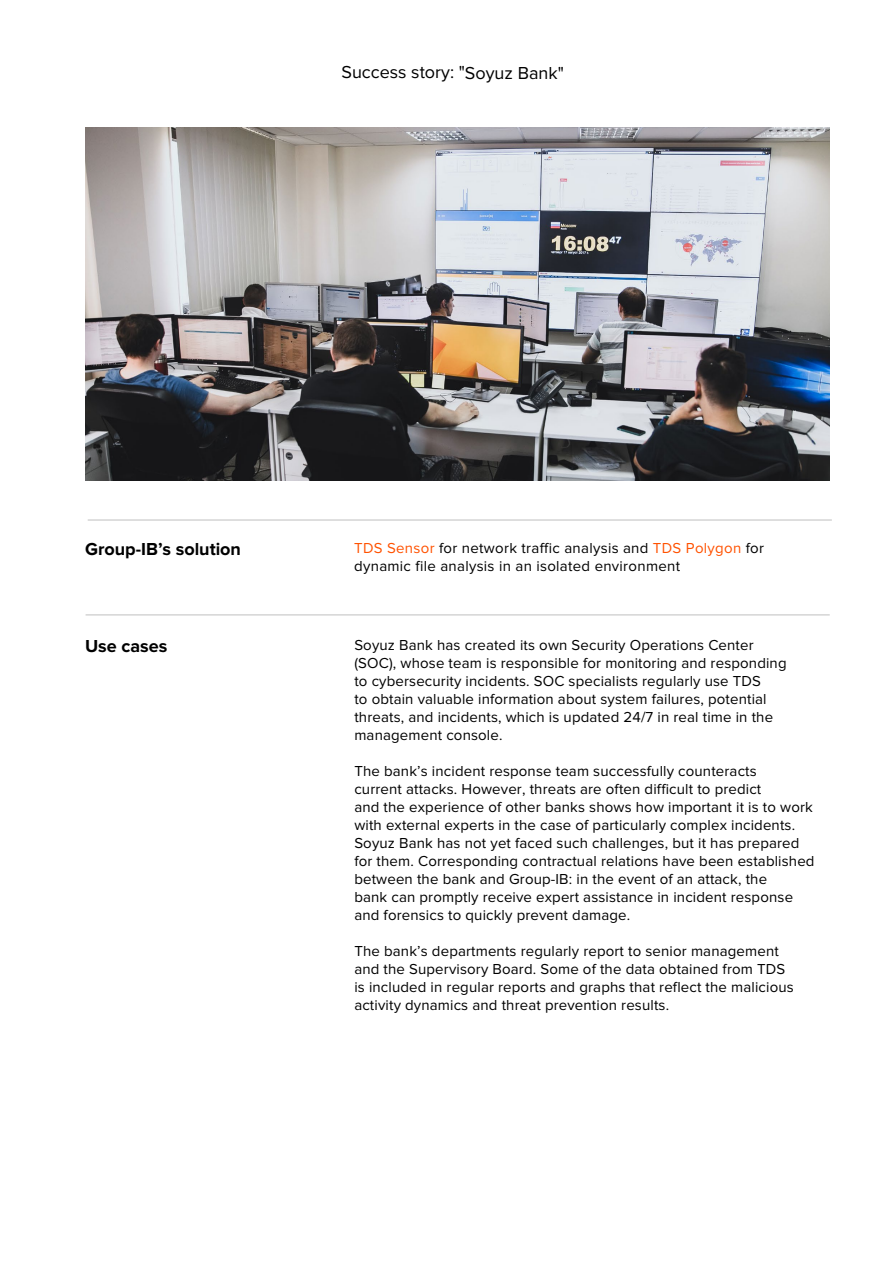
<style>
.page{position:relative;width:893px;height:1263px;background:#fff}
.page>*{position:absolute;margin:0;border:0;box-sizing:border-box;transform-origin:0 0}
.t1{font:700 18px "Proxima Nova";color:#000}
.t2{font:18px "Proxima Nova";color:#000}
.t3{font:15px/18px "Proxima Nova";letter-spacing:.01em;color:#000}
.s1{color:#ff5200}
</style>
<div class="page">
<hr style="left:86px;top:614px;width:744px;height:1px;background:#c6c6c6">
<hr style="left:88px;top:519px;width:744px;height:2px;background:#c6c6c6">
<img style="left:85px;top:128px;width:744px;height:352px">
<p class="t2" style="left:341px;top:62px;width:224px">Success story: "Soyuz Bank"</p>
<p class="t1" style="left:85px;top:539px;width:158px">Group-IB’s solution</p>
<p class="t1" style="left:85px;top:636px;width:84px">Use cases</p>
<p class="t3" style="left:354px;top:539px;width:411px"><span class="s1">TDS Sensor</span> for network traffic analysis and <span class="s1">TDS Polygon</span> for dynamic file analysis in an isolated environment</p>
<p class="t3" style="left:354px;top:636px;width:434px">Soyuz Bank has created its own Security Operations Center (SOC), whose team is responsible for monitoring and responding to cybersecurity incidents. SOC specialists regularly use TDS<br>to obtain valuable information about system failures, potential threats, and incidents, which is updated 24/7 in real time in the management console.</p>
<p class="t3" style="left:354px;top:762px;width:462px">The bank’s incident response team successfully counteracts<br>current attacks. However, threats are often difficult to predict<br>and the experience of other banks shows how important it is to work with external experts in the case of particularly complex incidents.<br>Soyuz Bank has not yet faced such challenges, but it has prepared for them. Corresponding contractual relations have been established between the bank and Group-IB: in the event of an attack, the<br>bank can promptly receive expert assistance in incident response and forensics to quickly prevent damage.</p>
<p class="t3" style="left:354px;top:942px;width:441px">The bank’s departments regularly report to senior management and the Supervisory Board. Some of the data obtained from TDS is included in regular reports and graphs that reflect the malicious activity dynamics and threat prevention results.</p>
</div>
